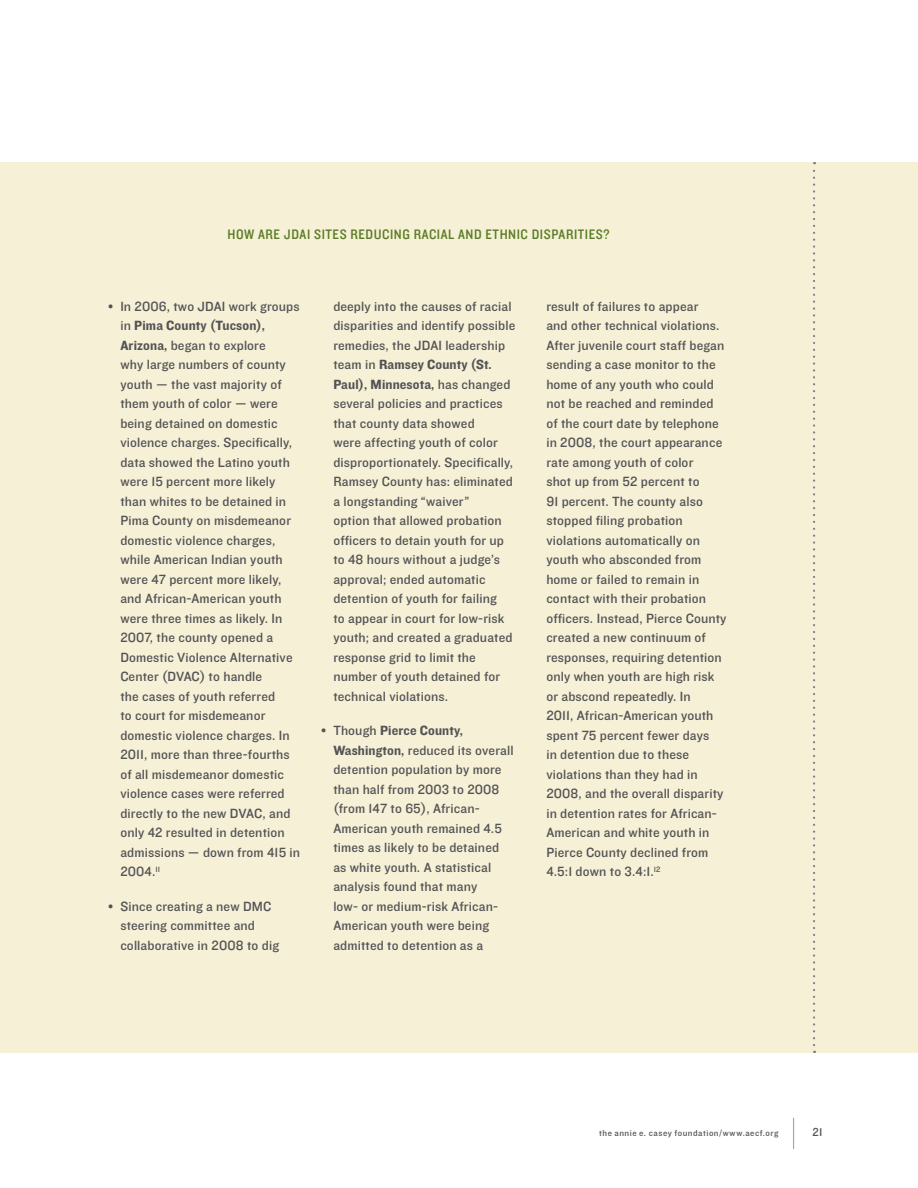
<style>
.page{position:relative;width:918px;height:1188px;background:#fff}
.page>*{position:absolute;margin:0;border:0;box-sizing:border-box;transform-origin:0 0}
.sidebar_head{font:14.25px "Knockout HTF30 Junior Welterwt";letter-spacing:.04em;color:#5a7b25}
.sidebar_text{font:13.8px/19.5px "Knockout HTF31 Junior Middlewt";letter-spacing:.01em;color:#535355}
.t1{font:12px "Knockout HTF31 Junior Middlewt";color:#535355}
.t2{font:9px "Knockout HTF31 Junior Middlewt";letter-spacing:.055em;color:#535355}
.s1{font-family:"Knockout HTF51 Middleweight"}
</style>
<div class="page">
<hr style="left:793px;top:1118px;width:1px;height:31px;background:#a5a6aa">
<div style="left:0;top:162px;width:918px;height:891px;background:#f6f0d6"></div>
<svg style="left:813px;top:162px;width:2px;height:883px"></svg>
<p class="sidebar_head" style="left:227px;top:227px;width:384px">HOW ARE JDAI SITES REDUCING RACIAL AND ETHNIC DISPARITIES?</p>
<p class="sidebar_text" style="left:120px;top:297px;width:181px;text-indent:-12px">• In 2006, two JDAI work groups in <span class="s1">Pima County (Tucson),<br>Arizona,</span> began to explore<br>why large numbers of county youth — the vast majority of them youth of color — were being detained on domestic violence charges. Specifically, data showed the Latino youth were 15 percent more likely than whites to be detained in<br>Pima County on misdemeanor domestic violence charges, while American Indian youth were 47 percent more likely, and African-American youth were three times as likely. In<br>2007, the county opened a<br>Domestic Violence Alternative<br>Center (DVAC) to handle<br>the cases of youth referred<br>to court for misdemeanor domestic violence charges. In<br>2011, more than three-fourths of all misdemeanor domestic violence cases were referred directly to the new DVAC, and only 42 resulted in detention admissions — down from 415 in<br>2004.<sup>11</sup></p>
<p class="sidebar_text" style="left:120px;top:897px;width:160px;text-indent:-12px">• Since creating a new DMC steering committee and collaborative in 2008 to dig</p>
<p class="sidebar_text" style="left:333px;top:297px;width:183px">deeply into the causes of racial disparities and identify possible remedies, the JDAI leadership team in <span class="s1">Ramsey County (St.<br>Paul), Minnesota,</span> has changed several policies and practices that county data showed<br>were affecting youth of color disproportionately. Specifically,<br>Ramsey County has: eliminated a longstanding “waiver”<br>option that allowed probation officers to detain youth for up to 48 hours without a judge’s approval; ended automatic detention of youth for failing<br>to appear in court for low-risk youth; and created a graduated response grid to limit the number of youth detained for technical violations.</p>
<p class="sidebar_text" style="left:333px;top:722px;width:182px;text-indent:-12px">• Though <span class="s1">Pierce County,<br>Washington,</span> reduced its overall detention population by more than half from 2003 to 2008 (from 147 to 65), African-<br>American youth remained 4.5 times as likely to be detained as white youth. A statistical analysis found that many<br>low- or medium-risk African-<br>American youth were being admitted to detention as a</p>
<p class="sidebar_text" style="left:546px;top:297px;width:182px">result of failures to appear<br>and other technical violations.<br>After juvenile court staff began sending a case monitor to the home of any youth who could not be reached and reminded of the court date by telephone in 2008, the court appearance rate among youth of color<br>shot up from 52 percent to<br>91 percent. The county also stopped filing probation violations automatically on youth who absconded from home or failed to remain in contact with their probation officers. Instead, Pierce County created a new continuum of responses, requiring detention only when youth are high risk or abscond repeatedly. In<br>2011, African-American youth spent 75 percent fewer days<br>in detention due to these violations than they had in<br>2008, and the overall disparity in detention rates for African-<br>American and white youth in<br>Pierce County declined from<br>4.5:1 down to 3.4:1.<sup>12</sup></p>
<p class="t2" style="left:599px;top:1129px;width:181px">the annie e. casey foundation/www.aecf.org</p>
<p class="t1" style="left:812px;top:1126px;width:12px">21</p>
</div>
